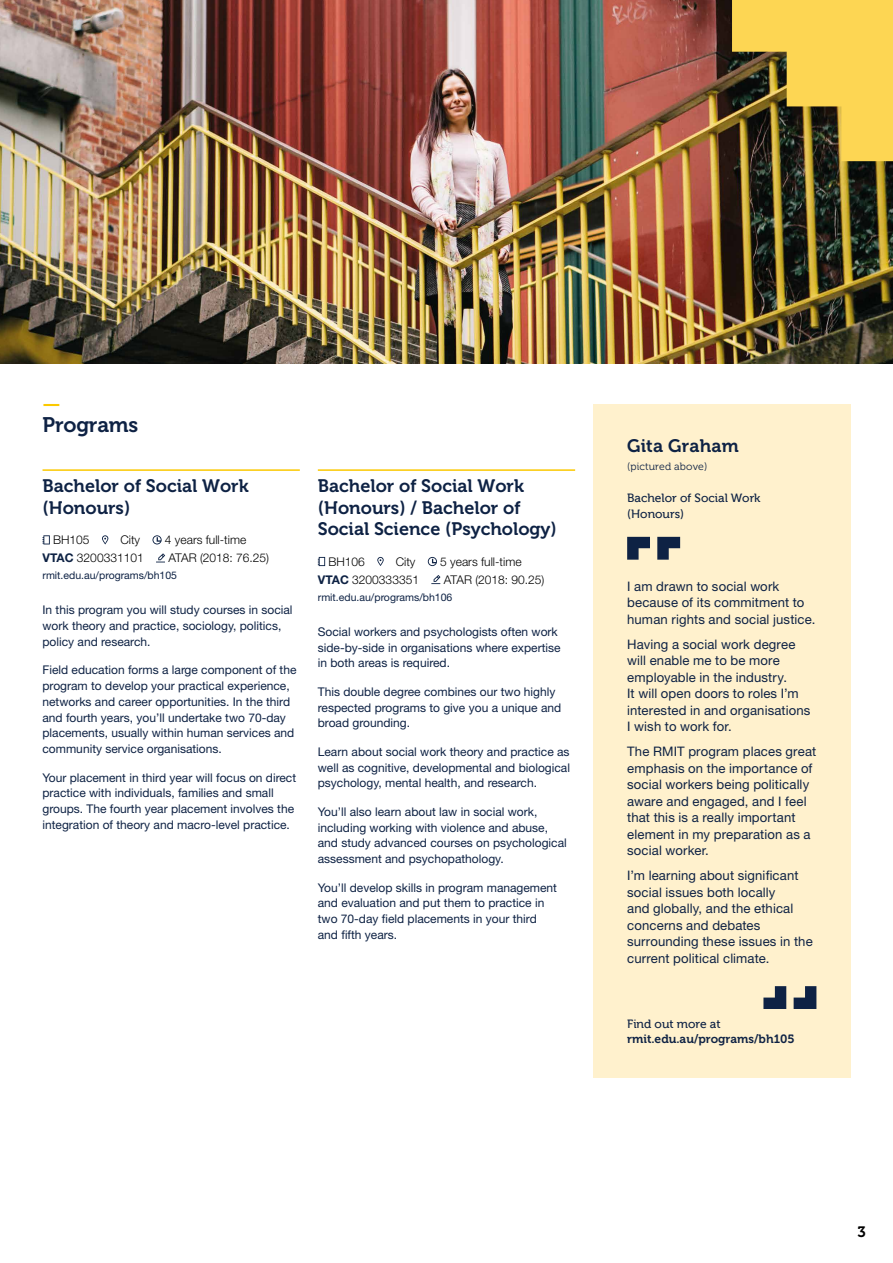
<style>
.page{position:relative;width:893px;height:1263px;background:#fff}
.page>*{position:absolute;margin:0;border:0;box-sizing:border-box;transform-origin:0 0}
.t1{font:21px "Museo 700";letter-spacing:-.01em;color:#0e2244}
.t2{font:21px "Museo 700";color:#fbc900}
.t3{font:18px/21.6px "Museo 700";color:#0e2244}
.t4{font:15px "Museo 700";color:#000}
.t5{font:13.2px/16.5px "Helvetica Neue LT Pro";letter-spacing:.01em;color:#0e2244}
.t6{font:12px/15.8px "Helvetica Neue LT Pro";color:#0e2244}
.t7{font:300 12px "Helvetica Neue LT Pro";color:#000}
.t8{font:12px/16.5px "Museo 500";color:#0e2244}
.t9{font:12px "Museo 700";color:#0e2244}
.t10{font:10.5px "Helvetica Neue LT Pro";color:#0e2244}
.t11{font:10.5px "Museo 300";letter-spacing:.01em;color:#0e2244}
.s1{font-weight:700;color:#0e2244}
</style>
<div class="page">
<img style="left:0;top:0;width:893px;height:364px">
<div style="left:593px;top:404px;width:257px;height:673px;background:#fff1cd"></div>
<svg style="left:627px;top:537px;width:23px;height:23px"></svg>
<svg style="left:657px;top:537px;width:23px;height:23px"></svg>
<svg style="left:794px;top:986px;width:22px;height:23px"></svg>
<svg style="left:763px;top:986px;width:23px;height:23px"></svg>
<hr style="left:43px;top:469px;width:257px;height:2px;background:#fbc900">
<svg style="left:43px;top:535px;width:7px;height:9px"></svg>
<svg style="left:102px;top:535px;width:6px;height:9px"></svg>
<svg style="left:152px;top:535px;width:10px;height:9px"></svg>
<svg style="left:156px;top:553px;width:9px;height:9px"></svg>
<hr style="left:318px;top:469px;width:257px;height:2px;background:#fbc900">
<svg style="left:318px;top:557px;width:7px;height:9px"></svg>
<svg style="left:377px;top:557px;width:7px;height:9px"></svg>
<svg style="left:428px;top:557px;width:9px;height:9px"></svg>
<svg style="left:431px;top:575px;width:9px;height:9px"></svg>
<svg style="left:732px;top:0;width:161px;height:161px;background:#bfa241"></svg>
<h1 class="t2" style="left:43px;top:392px;width:20px">—</h1>
<h1 class="t1" style="left:43px;top:413px;width:97px">Programs</h1>
<h2 class="t3" style="left:43px;top:475px;width:208px">Bachelor of Social Work (Honours)</h2>
<p class="t7" style="left:53px;top:533px;width:38px">BH105</p>
<p class="t7" style="left:120px;top:533px;width:21px">City</p>
<p class="t7" style="left:165px;top:533px;width:83px">4 years full-time</p>
<p class="t7" style="left:43px;top:551px;width:103px"><span class="s1">VTAC</span> 3200331101</p>
<p class="t7" style="left:169px;top:551px;width:102px">ATAR (2018: 76.25)</p>
<p class="t10" style="left:43px;top:569px;width:136px">rmit.edu.au/programs/bh105</p>
<p class="t6" style="left:43px;top:602px;width:252px">In this program you will study courses in social work theory and practice, sociology, politics, policy and research.</p>
<p class="t6" style="left:43px;top:662px;width:255px">Field education forms a large component of the program to develop your practical experience, networks and career opportunities. In the third and fourth years, you’ll undertake two 70-day placements, usually within human services and community service organisations.</p>
<p class="t6" style="left:43px;top:769px;width:255px">Your placement in third year will focus on direct practice with individuals, families and small groups. The fourth year placement involves the integration of theory and macro-level practice.</p>
<h2 class="t3" style="left:318px;top:475px;width:241px">Bachelor of Social Work (Honours) / Bachelor of<br>Social Science (Psychology)</h2>
<p class="t7" style="left:328px;top:554px;width:38px">BH106</p>
<p class="t7" style="left:396px;top:554px;width:21px">City</p>
<p class="t7" style="left:440px;top:554px;width:83px">5 years full-time</p>
<p class="t7" style="left:318px;top:572px;width:103px"><span class="s1">VTAC</span> 3200333351</p>
<p class="t7" style="left:444px;top:572px;width:102px">ATAR (2018: 90.25)</p>
<p class="t10" style="left:318px;top:591px;width:136px">rmit.edu.au/programs/bh106</p>
<p class="t6" style="left:318px;top:624px;width:244px">Social workers and psychologists often work side-by-side in organisations where expertise in both areas is required.</p>
<p class="t6" style="left:318px;top:684px;width:245px">This double degree combines our two highly respected programs to give you a unique and broad grounding.</p>
<p class="t6" style="left:318px;top:744px;width:254px;text-align:justify">Learn about social work theory and practice as well as cognitive, developmental and biological psychology, mental health, and research.</p>
<p class="t6" style="left:318px;top:804px;width:250px">You’ll also learn about law in social work, including working with violence and abuse, and study advanced courses on psychological assessment and psychopathology.</p>
<p class="t6" style="left:318px;top:879px;width:241px">You’ll develop skills in program management and evaluation and put them to practice in two 70-day field placements in your third and fifth years.</p>
<h2 class="t3" style="left:627px;top:435px;width:113px">Gita Graham</h2>
<p class="t11" style="left:627px;top:460px;width:82px">(pictured above)</p>
<p class="t8" style="left:627px;top:489px;width:135px">Bachelor of Social Work (Honours)</p>
<p class="t5" style="left:627px;top:578px;width:190px">I am drawn to social work because of its commitment to human rights and social justice.</p>
<p class="t5" style="left:627px;top:636px;width:185px">Having a social work degree will enable me to be more employable in the industry.<br>It will open doors to roles I’m interested in and organisations<br>I wish to work for.</p>
<p class="t5" style="left:627px;top:743px;width:191px">The RMIT program places great emphasis on the importance of social workers being politically aware and engaged, and I feel that this is a really important element in my preparation as a social worker.</p>
<p class="t5" style="left:627px;top:867px;width:187px">I’m learning about significant social issues both locally<br>and globally, and the ethical concerns and debates surrounding these issues in the current political climate.</p>
<p class="t8" style="left:627px;top:1016px;width:95px">Find out more at</p>
<p class="t9" style="left:627px;top:1032px;width:169px">rmit.edu.au/programs/bh105</p>
<p class="t4" style="left:857px;top:1223px;width:10px">3</p>
</div>
